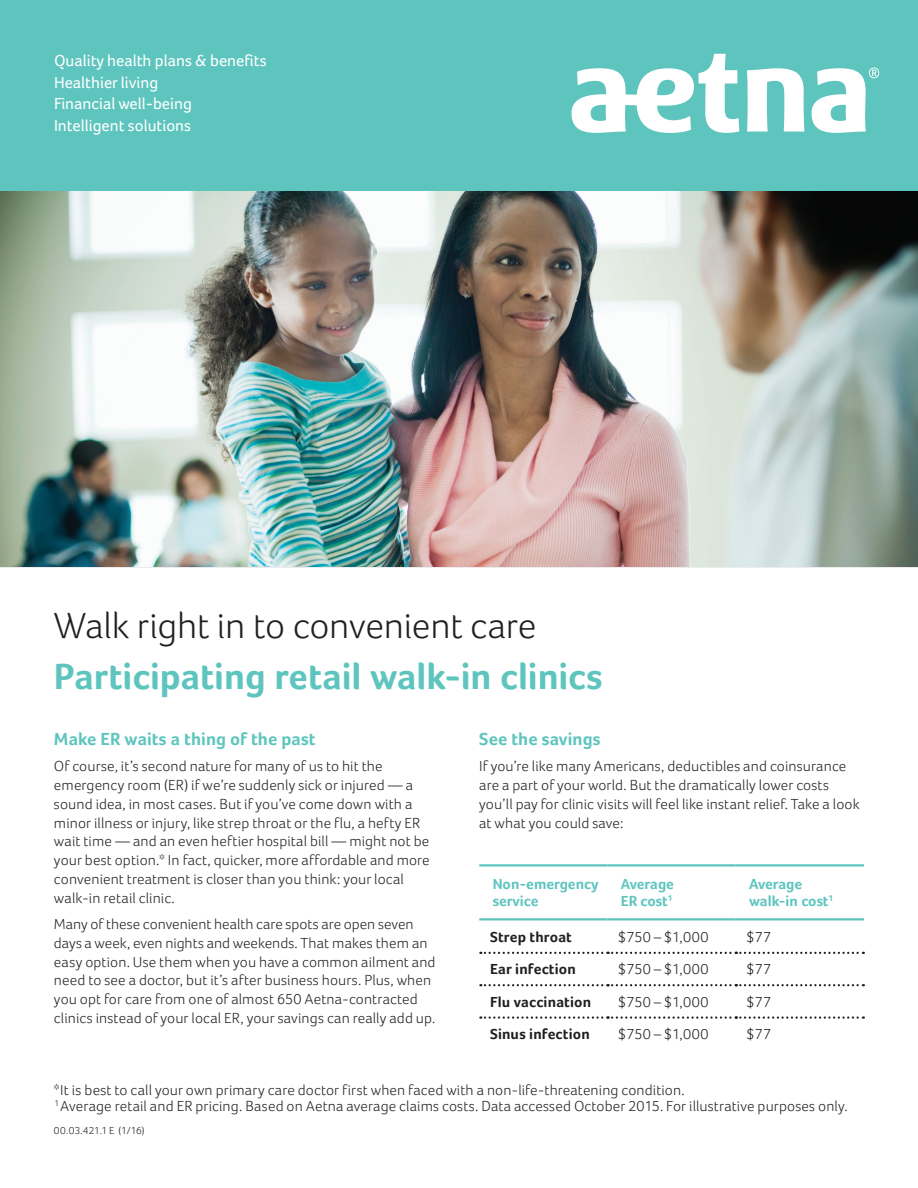
<style>
.page{position:relative;width:918px;height:1188px;background:#fff}
.page>*{position:absolute;margin:0;border:0;box-sizing:border-box;transform-origin:0 0}
.t1{font:700 37.5px "Foco";letter-spacing:-.005em;color:#5ec5be}
.t2{font:300 37.5px "Foco";letter-spacing:-.005em;color:#231f20}
.t3{font:700 18px "Foco";letter-spacing:.005em;color:#5ec5be}
.t4{font:16.5px/21.8px "Foco";color:#fff}
.t5{font:300 15px/18.8px "Foco";letter-spacing:.01em;color:#231f20}
.t6{font:700 15px/16.5px "Foco";color:#5ec5be}
.t7{font:700 15px "Foco";letter-spacing:.01em;color:#231f20}
.t8{font:300 10.5px "Foco";letter-spacing:.005em;color:#231f20}
</style>
<div class="page">
<div style="left:0;top:0;width:918px;height:191px;background:#5ec5be"></div>
<img style="left:0;top:191px;width:918px;height:376px">
<svg style="left:480px;top:952px;width:384px;height:2px"></svg>
<svg style="left:480px;top:984px;width:384px;height:2px"></svg>
<svg style="left:480px;top:1016px;width:384px;height:3px"></svg>
<hr style="left:479px;top:864px;width:128px;height:3px;background:#5ec5be">
<hr style="left:479px;top:918px;width:128px;height:3px;background:#5ec5be">
<hr style="left:607px;top:864px;width:129px;height:3px;background:#5ec5be">
<hr style="left:607px;top:918px;width:129px;height:3px;background:#5ec5be">
<hr style="left:736px;top:864px;width:128px;height:3px;background:#5ec5be">
<hr style="left:736px;top:918px;width:128px;height:3px;background:#5ec5be">
<svg style="left:571px;top:54px;width:308px;height:79px"></svg>
<p class="t4" style="left:54px;top:49px;width:214px">Quality health plans &amp; benefits<br>Healthier living<br>Financial well-being<br>Intelligent solutions</p>
<h1 class="t2" style="left:54px;top:604px;width:484px">Walk right in to convenient care</h1>
<h1 class="t1" style="left:54px;top:655px;width:550px">Participating retail walk-in clinics</h1>
<p class="t3" style="left:54px;top:728px;width:263px">Make ER waits a thing of the past</p>
<p class="t5" style="left:54px;top:757px;width:377px">Of course, it’s second nature for many of us to hit the emergency room (ER) if we’re suddenly sick or injured — a sound idea, in most cases. But if you’ve come down with a minor illness or injury, like strep throat or the flu, a hefty ER wait time — and an even heftier hospital bill — might not be your best option.* In fact, quicker, more affordable and more convenient treatment is closer than you think: your local walk-in retail clinic.</p>
<p class="t5" style="left:54px;top:914px;width:383px">Many of these convenient health care spots are open seven days a week, even nights and weekends. That makes them an easy option. Use them when you have a common ailment and need to see a doctor, but it’s after business hours. Plus, when you opt for care from one of almost 650 Aetna-contracted clinics instead of your local ER, your savings can really add up.</p>
<p class="t3" style="left:479px;top:728px;width:123px">See the savings</p>
<p class="t5" style="left:479px;top:757px;width:382px">If you’re like many Americans, deductibles and coinsurance are a part of your world. But the dramatically lower costs you’ll pay for clinic visits will feel like instant relief. Take a look at what you could save:</p>
<p class="t6" style="left:493px;top:876px;width:107px">Non-emergency service</p>
<p class="t6" style="left:621px;top:876px;width:55px">Average<br>ER cost<sup>1</sup></p>
<p class="t6" style="left:749px;top:876px;width:86px">Average walk-in cost<sup>1</sup></p>
<p class="t7" style="left:490px;top:928px;width:83px">Strep throat</p>
<p class="t5" style="left:618px;top:928px;width:92px">$750 – $1,000</p>
<p class="t5" style="left:747px;top:928px;width:26px">$77</p>
<p class="t7" style="left:490px;top:961px;width:87px">Ear infection</p>
<p class="t5" style="left:618px;top:960px;width:92px">$750 – $1,000</p>
<p class="t5" style="left:747px;top:960px;width:26px">$77</p>
<p class="t7" style="left:490px;top:993px;width:103px">Flu vaccination</p>
<p class="t5" style="left:618px;top:992px;width:92px">$750 – $1,000</p>
<p class="t5" style="left:747px;top:992px;width:26px">$77</p>
<p class="t7" style="left:490px;top:1025px;width:101px">Sinus infection</p>
<p class="t5" style="left:618px;top:1025px;width:92px">$750 – $1,000</p>
<p class="t5" style="left:747px;top:1025px;width:26px">$77</p>
<p class="t5" style="left:54px;top:1081px;width:795px;line-height:16.5px">*It is best to call your own primary care doctor first when faced with a non-life-threatening condition.<br><sup>1</sup>Average retail and ER pricing. Based on Aetna average claims costs. Data accessed October 2015. For illustrative purposes only.</p>
<p class="t8" style="left:54px;top:1124px;width:92px">00.03.421.1 E (1/16)</p>
</div>
